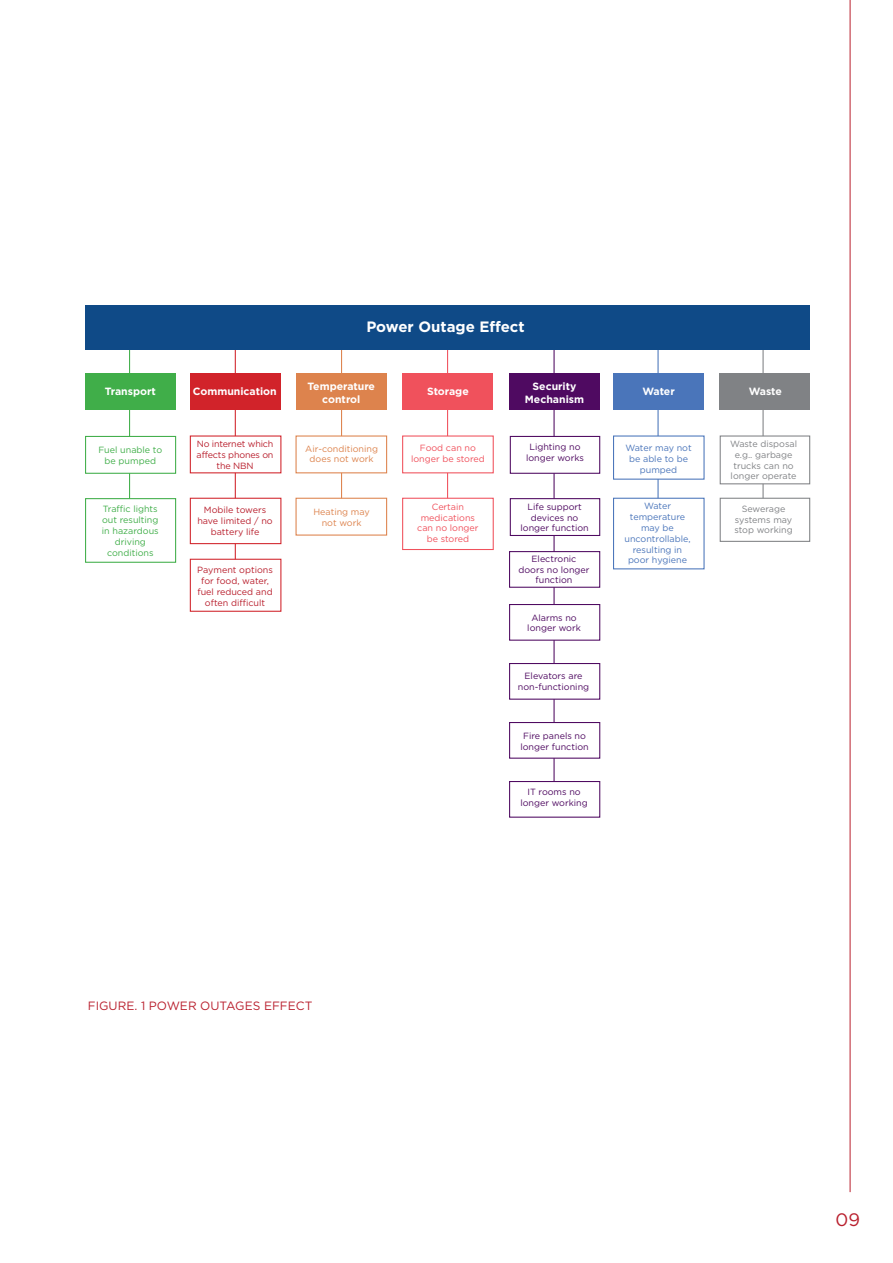
<style>
.page{position:relative;width:893px;height:1263px;background:#fff}
.page>*{position:absolute;margin:0;border:0;box-sizing:border-box;transform-origin:0 0}
.t1{font:18px "Gotham";color:#b9202e}
.t2{font:700 15px "Gotham";color:#fff}
.t3{font:12px "Gotham";color:#b9202e}
.t4{font:700 10.5px/12.6px "Gotham";color:#fff;text-align:center}
.t5{font:9px/10.8px "Gotham";color:#4f0a61;text-align:center}
.t6{font:9px/10.8px "Gotham";color:#b9202e;text-align:center}
.t7{font:9px/10.8px "Gotham";color:#4a75ba;text-align:center}
.t8{font:9px/10.8px "Gotham";color:#808285;text-align:center}
.t9{font:9px/10.8px "Gotham";color:#40ae49;text-align:center}
.t10{font:9px/10.8px "Gotham";color:#f0515c;text-align:center}
.t11{font:9px/10.8px "Gotham";color:#dd834d;text-align:center}
.t12{font:9px/10.8px "Gotham";letter-spacing:-.02em;color:#b9202e;text-align:center}
</style>
<div class="page">
<hr style="left:129px;top:350px;width:1px;height:204px;background:#40ae49">
<hr style="left:235px;top:350px;width:1px;height:213px;background:#d1232a">
<hr style="left:341px;top:350px;width:1px;height:178px;background:#dd834d">
<hr style="left:447px;top:350px;width:1px;height:187px;background:#f0515c">
<hr style="left:553px;top:350px;width:2px;height:449px;background:#4f0a61">
<hr style="left:657px;top:350px;width:2px;height:178px;background:#4a75ba">
<hr style="left:762px;top:350px;width:2px;height:178px;background:#808285">
<div style="left:85px;top:305px;width:725px;height:45px;background:#0f4a87"></div>
<div style="left:85px;top:374px;width:91px;height:36px;background:#40ae49"></div>
<div style="left:190px;top:374px;width:91px;height:36px;background:#d1232a"></div>
<div style="left:296px;top:374px;width:91px;height:36px;background:#dd834d"></div>
<div style="left:403px;top:374px;width:90px;height:36px;background:#f0515c"></div>
<div style="left:509px;top:374px;width:91px;height:36px;background:#4f0a61"></div>
<div style="left:719px;top:374px;width:91px;height:36px;background:#808285"></div>
<div style="left:613px;top:374px;width:91px;height:36px;background:#4a75ba"></div>
<div style="left:85px;top:436px;width:91px;height:38px;background:#fff;border:1px solid #40ae49"></div>
<div style="left:190px;top:435px;width:91px;height:38px;background:#fff"></div>
<div style="left:295px;top:435px;width:92px;height:38px;background:#fff;border:1px solid #dd834d"></div>
<div style="left:402px;top:435px;width:92px;height:38px;background:#fff;border:1px solid #f0515c"></div>
<div style="left:510px;top:436px;width:90px;height:38px;background:#fff;border:1px solid #4f0a61"></div>
<div style="left:720px;top:435px;width:90px;height:49px;background:#fff;border:1px solid #808285"></div>
<div style="left:613px;top:435px;width:92px;height:45px;background:#fff;border:1px solid #4a75ba"></div>
<div style="left:85px;top:498px;width:91px;height:65px;background:#fff;border:1px solid #40ae49"></div>
<div style="left:190px;top:498px;width:91px;height:46px;background:#fff;border:1px solid #d1232a"></div>
<div style="left:295px;top:498px;width:92px;height:38px;background:#fff;border:1px solid #dd834d"></div>
<div style="left:402px;top:498px;width:92px;height:52px;background:#fff;border:1px solid #f0515c"></div>
<div style="left:510px;top:498px;width:90px;height:38px;background:#fff;border:1px solid #4f0a61"></div>
<div style="left:720px;top:498px;width:90px;height:44px;background:#fff;border:1px solid #808285"></div>
<div style="left:613px;top:498px;width:92px;height:71px;background:#fff;border:1px solid #4a75ba"></div>
<div style="left:190px;top:559px;width:91px;height:53px;background:#fff;border:1px solid #d1232a"></div>
<div style="left:509px;top:551px;width:91px;height:37px;background:#fff;border:1px solid #4f0a61"></div>
<div style="left:509px;top:604px;width:91px;height:37px;background:#fff;border:1px solid #4f0a61"></div>
<div style="left:509px;top:663px;width:91px;height:37px;background:#fff;border:1px solid #4f0a61"></div>
<div style="left:509px;top:722px;width:91px;height:37px;background:#fff;border:1px solid #4f0a61"></div>
<div style="left:509px;top:781px;width:91px;height:37px;background:#fff;border:1px solid #4f0a61"></div>
<hr style="left:850px;top:0;width:1px;height:1192px;background:#b9202e">
<h2 class="t2" style="left:366px;top:316px;width:160px">Power Outage Effect</h2>
<p class="t4" style="left:105px;top:385px;width:53px">Transport</p>
<p class="t4" style="left:193px;top:385px;width:86px">Communication</p>
<p class="t4" style="left:308px;top:380px;width:69px">Temperature control</p>
<p class="t4" style="left:427px;top:385px;width:43px">Storage</p>
<p class="t4" style="left:525px;top:380px;width:61px">Security<br>Mechanism</p>
<p class="t4" style="left:643px;top:385px;width:34px">Water</p>
<p class="t4" style="left:749px;top:385px;width:35px">Waste</p>
<p class="t9" style="left:98px;top:444px;width:65px">Fuel unable to be pumped</p>
<p class="t12" style="left:197px;top:438px;width:78px">No internet which affects phones on the NBN</p>
<p class="t11" style="left:305px;top:443px;width:74px">Air-conditioning does not work</p>
<p class="t10" style="left:411px;top:442px;width:75px">Food can no longer be stored</p>
<p class="t5" style="left:526px;top:441px;width:59px">Lighting no longer works</p>
<p class="t7" style="left:625px;top:442px;width:68px">Water may not be able to be pumped</p>
<p class="t8" style="left:730px;top:438px;width:69px">Waste disposal e.g.. garbage trucks can no longer operate</p>
<p class="t9" style="left:102px;top:504px;width:58px">Traffic lights out resulting in hazardous driving conditions</p>
<p class="t6" style="left:197px;top:504px;width:77px">Mobile towers have limited / no battery life</p>
<p class="t11" style="left:313px;top:506px;width:58px">Heating may not work</p>
<p class="t10" style="left:417px;top:501px;width:63px">Certain medications can no longer be stored</p>
<p class="t5" style="left:520px;top:501px;width:70px">Life support devices no longer function</p>
<p class="t7" style="left:624px;top:501px;width:68px">Water temperature may be uncontrollable, resulting in poor hygiene</p>
<p class="t8" style="left:734px;top:503px;width:60px">Sewerage systems may stop working</p>
<p class="t6" style="left:197px;top:565px;width:77px">Payment options for food, water, fuel reduced and often difficult</p>
<p class="t5" style="left:518px;top:553px;width:73px">Electronic doors no longer function</p>
<p class="t5" style="left:527px;top:612px;width:55px">Alarms no longer work</p>
<p class="t5" style="left:518px;top:670px;width:73px">Elevators are non-functioning</p>
<h3 class="t3" style="left:88px;top:999px;width:226px">FIGURE. 1 POWER OUTAGES EFFECT</h3>
<p class="t5" style="left:520px;top:730px;width:70px">Fire panels no longer function</p>
<p class="t5" style="left:520px;top:786px;width:69px">IT rooms no longer working</p>
<h1 class="t1" style="left:835px;top:1209px;width:26px">09</h1>
</div>
